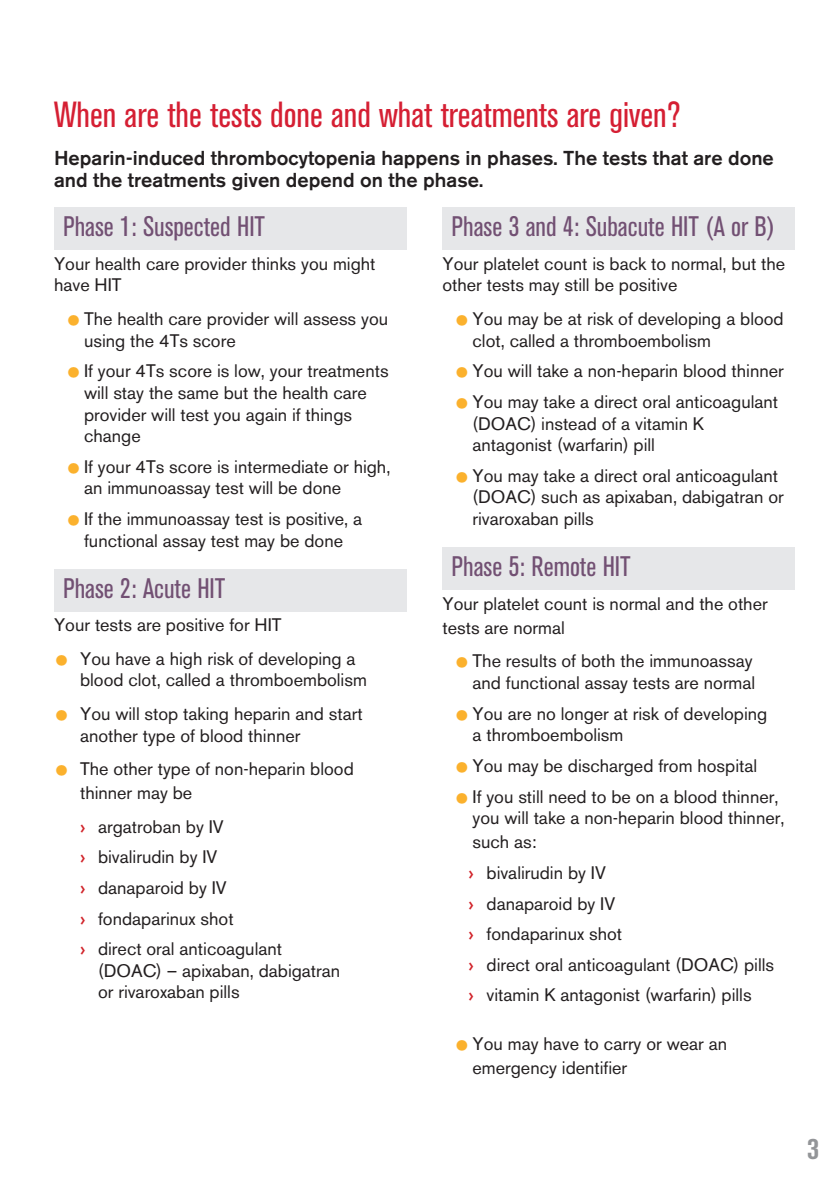
<style>
.page{position:relative;width:840px;height:1191px;background:#fff}
.page>*{position:absolute;margin:0;border:0;box-sizing:border-box;transform-origin:0 0}
.t1{font:condensed 36px "Akzidenz Grotesk BE";color:#d51f33}
.t2{font:700 condensed 30px "Akzidenz Grotesk BE";color:#939598}
.t3{font:condensed 28px "Akzidenz Grotesk BE";color:#725073}
.t4{font:500 20px/22px "Akzidenz Grotesk BE";color:#231f20}
.t5{font:18px/21.6px "Akzidenz Grotesk BE";color:#231f20}
.s1{font-family:"Avenir LT Std";font-weight:900;font-size:30px;color:#fbb12d}
.s2{font-family:"Avenir LT Std";font-weight:800;color:#d1232a}
</style>
<div class="page">
<div style="left:54px;top:207px;width:352px;height:43px;background:#e6e7e9"></div>
<div style="left:54px;top:569px;width:352px;height:42px;background:#e6e7e9"></div>
<div style="left:442px;top:207px;width:352px;height:43px;background:#e6e7e9"></div>
<div style="left:442px;top:547px;width:352px;height:43px;background:#e6e7e9"></div>
<h1 class="t1" style="left:54px;top:95px;width:628px">When are the tests done and what treatments are given?</h1>
<p class="t4" style="left:54px;top:146px;width:721px">Heparin-induced thrombocytopenia happens in phases. The tests that are done and the treatments given depend on the phase.</p>
<h3 class="t3" style="left:63px;top:211px;width:203px">Phase 1: Suspected HIT</h3>
<p class="t5" style="left:54px;top:253px;width:323px">Your health care provider thinks you might have HIT</p>
<p class="t5" style="left:84px;top:308px;width:305px;text-indent:-18px"><span class="s1">•</span> The health care provider will assess you using the 4Ts score</p>
<p class="t5" style="left:84px;top:360px;width:306px;text-indent:-18px"><span class="s1">•</span> If your 4Ts score is low, your treatments will stay the same but the health care provider will test you again if things change</p>
<p class="t5" style="left:84px;top:455px;width:308px;text-indent:-18px"><span class="s1">•</span> If your 4Ts score is intermediate or high, an immunoassay test will be done</p>
<p class="t5" style="left:66px;top:508px;width:297px;text-align:center"><span class="s1">•</span> If the immunoassay test is positive, a functional assay test may be done</p>
<h3 class="t3" style="left:63px;top:572px;width:164px">Phase 2: Acute HIT</h3>
<p class="t5" style="left:54px;top:614px;width:229px">Your tests are positive for HIT</p>
<p class="t5" style="left:80px;top:647px;width:288px;text-indent:-26px"><span class="s1">•</span> You have a high risk of developing a blood clot, called a thromboembolism</p>
<p class="t5" style="left:80px;top:703px;width:284px;text-indent:-26px"><span class="s1">•</span> You will stop taking heparin and start another type of blood thinner</p>
<p class="t5" style="left:80px;top:757px;width:275px;line-height:23.8px;text-indent:-26px"><span class="s1">•</span> The other type of non-heparin blood thinner may be</p>
<p class="t5" style="left:80px;top:811px;width:203px;line-height:30.6px"><span class="s2">›</span> argatroban by IV<br><span class="s2">›</span> bivalirudin by IV<br><span class="s2">›</span> danaparoid by IV<br><span class="s2">›</span> fondaparinux shot<br><span class="s2">›</span> direct oral anticoagulant</p>
<p class="t5" style="left:98px;top:959px;width:243px">(DOAC) – apixaban, dabigatran or rivaroxaban pills</p>
<h3 class="t3" style="left:451px;top:211px;width:325px">Phase 3 and 4: Subacute HIT (A or B)</h3>
<p class="t5" style="left:442px;top:253px;width:344px">Your platelet count is back to normal, but the other tests may still be positive</p>
<p class="t5" style="left:472px;top:308px;width:312px;text-indent:-18px"><span class="s1">•</span> You may be at risk of developing a blood clot, called a thromboembolism</p>
<p class="t5" style="left:454px;top:360px;width:330px"><span class="s1">•</span> You will take a non-heparin blood thinner</p>
<p class="t5" style="left:472px;top:391px;width:307px;text-indent:-18px"><span class="s1">•</span> You may take a direct oral anticoagulant (DOAC) instead of a vitamin K antagonist (warfarin) pill</p>
<p class="t5" style="left:472px;top:464px;width:312px;text-indent:-18px"><span class="s1">•</span> You may take a direct oral anticoagulant (DOAC) such as apixaban, dabigatran or rivaroxaban pills</p>
<h3 class="t3" style="left:451px;top:551px;width:181px">Phase 5: Remote HIT</h3>
<p class="t5" style="left:442px;top:591px;width:326px;line-height:24.2px">Your platelet count is normal and the other tests are normal</p>
<p class="t5" style="left:454px;top:650px;width:302px;text-align:right"><span class="s1">•</span> The results of both the immunoassay and functional assay tests are normal</p>
<p class="t5" style="left:472px;top:702px;width:296px;text-indent:-18px"><span class="s1">•</span> You are no longer at risk of developing a thromboembolism</p>
<p class="t5" style="left:454px;top:755px;width:304px"><span class="s1">•</span> You may be discharged from hospital</p>
<p class="t5" style="left:472px;top:785px;width:313px;text-indent:-18px"><span class="s1">•</span> If you still need to be on a blood thinner, you will take a non-heparin blood thinner,</p>
<p class="t5" style="left:468px;top:827px;width:307px;line-height:30.6px">such as:<br><span class="s2">›</span> bivalirudin by IV<br><span class="s2">›</span> danaparoid by IV<br><span class="s2">›</span> fondaparinux shot<br><span class="s2">›</span> direct oral anticoagulant (DOAC) pills <span class="s2">›</span> vitamin K antagonist (warfarin) pills</p>
<p class="t5" style="left:472px;top:1031px;width:256px;line-height:24.2px;text-indent:-18px"><span class="s1">•</span> You may have to carry or wear an emergency identifier</p>
<h2 class="t2" style="left:806px;top:1131px;width:13px">3</h2>
</div>
